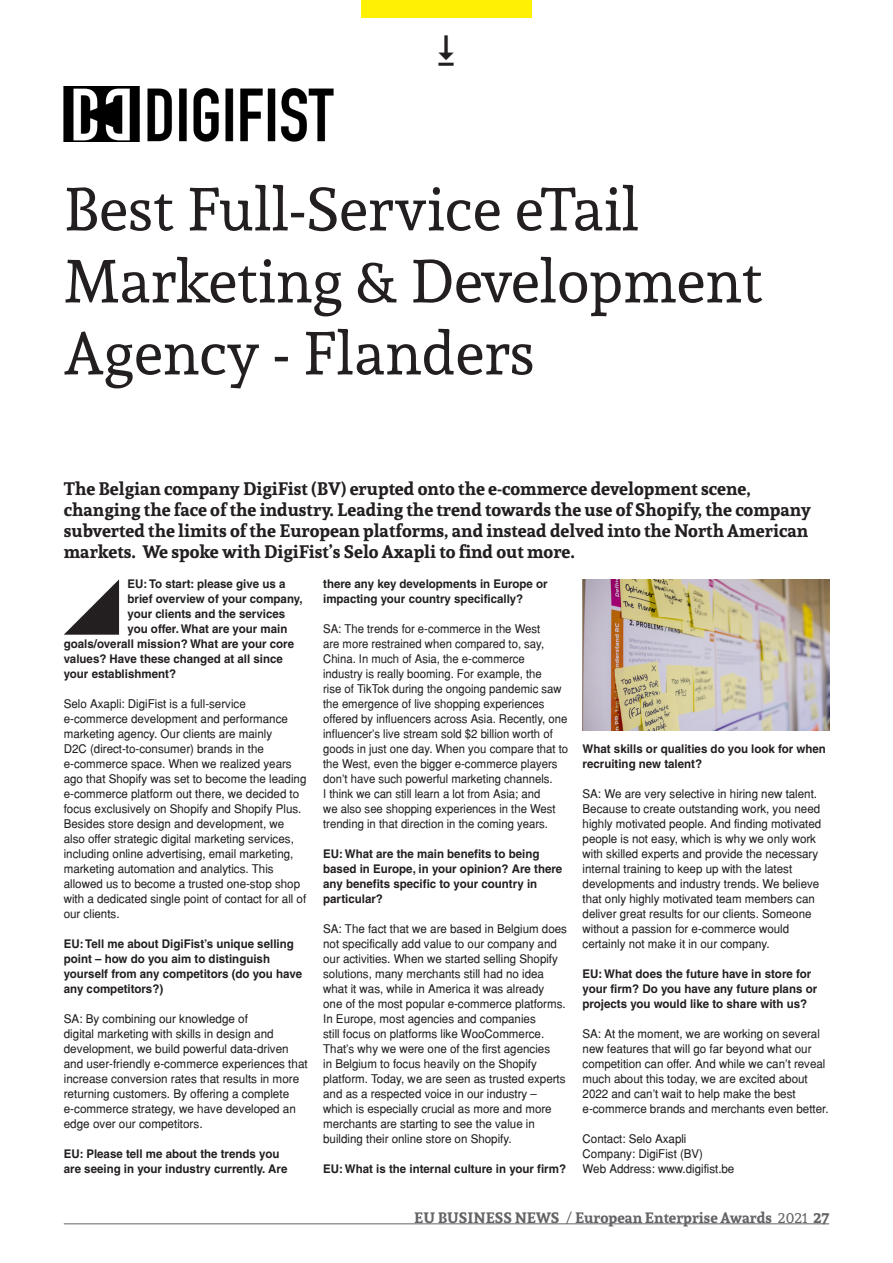
<style>
.page{position:relative;width:893px;height:1263px;background:#fff}
.page>*{position:absolute;margin:0;border:0;box-sizing:border-box;transform-origin:0 0}
.t1{font:60px/72px "Andada";color:#231f20}
.t2{font:700 18px/21px "Andada";color:#231f20}
.t3{font:700 15px "Andada";color:#636366}
.t4{font:12px/15px "Helvetica";color:#231f20;scale:.96 1}
.t5{font:700 12px/15px "Helvetica";color:#231f20;scale:.96 1}
.t6{font:12px/15px "Helvetica";color:#231f20;scale:.94 1}
.t7{font:12px/15px "Helvetica";color:#231f20}
.s1{font-weight:400}
</style>
<div class="page">
<hr style="left:64px;top:1223px;width:765px;height:1px;background:#636366">
<div style="left:361px;top:0;width:170px;height:17px;background:#fff101"></div>
<svg style="left:64px;top:579px;width:55px;height:56px"></svg>
<img style="left:63px;top:87px;width:271px;height:54px">
<img style="left:583px;top:579px;width:246px;height:151px">
<p class="t1" style="left:64px;top:172px;width:700px">Best Full-Service eTail<br>Marketing &amp; Development<br>Agency - Flanders</p>
<p class="t2" style="left:64px;top:477px;width:749px">The Belgian company DigiFist (BV) erupted onto the e-commerce development scene, changing the face of the industry. Leading the trend towards the use of Shopify, the company subverted the limits of the European platforms, and instead delved into the North American markets. We spoke with DigiFist’s Selo Axapli to find out more.</p>
<p class="t5" style="left:128px;top:576px;width:166px">EU: To start: please give us a</p>
<p class="t5" style="left:128px;top:591px;width:184px">brief overview of your company,</p>
<p class="t5" style="left:128px;top:606px;width:166px">your clients and the services</p>
<p class="t5" style="left:128px;top:621px;width:168px">you offer. What are your main</p>
<p class="t5" style="left:64px;top:636px;width:241px">goals/overall mission? What are your core</p>
<p class="t5" style="left:64px;top:651px;width:230px">values? Have these changed at all since</p>
<p class="t5" style="left:64px;top:666px;width:118px">your establishment?</p>
<p class="t4" style="left:64px;top:696px;width:254px">Selo Axapli: DigiFist is a full-service e-commerce development and performance marketing agency. Our clients are mainly<br>D2C (direct-to-consumer) brands in the e-commerce space. When we realized years ago that Shopify was set to become the leading e-commerce platform out there, we decided to focus exclusively on Shopify and Shopify Plus.<br>Besides store design and development, we also offer strategic digital marketing services, including online advertising, email marketing, marketing automation and analytics. This allowed us to become a trusted one-stop shop with a dedicated single point of contact for all of our clients.</p>
<p class="t5" style="left:64px;top:936px;width:250px">EU: Tell me about DigiFist’s unique selling point – how do you aim to distinguish yourself from any competitors (do you have any competitors?)</p>
<p class="t7" style="left:64px;top:1011px;width:245px">SA: By combining our knowledge of<br>digital marketing with skills in design and development, we build powerful data-driven and user-friendly e-commerce experiences that increase conversion rates that results in more returning customers. By offering a complete e-commerce strategy, we have developed an edge over our competitors.</p>
<p class="t5" style="left:64px;top:1146px;width:234px">EU: Please tell me about the trends you are seeing in your industry currently. Are</p>
<p class="t5" style="left:323px;top:576px;width:235px">there any key developments in Europe or impacting your country specifically?</p>
<p class="t6" style="left:323px;top:621px;width:262px">SA: The trends for e-commerce in the West<br>are more restrained when compared to, say, China. In much of Asia, the e-commerce<br>industry is really booming. For example, the<br>rise of TikTok during the ongoing pandemic saw the emergence of live shopping experiences offered by influencers across Asia. Recently, one influencer’s live stream sold $2 billion worth of goods in just one day. When you compare that to the West, even the bigger e-commerce players don't have such powerful marketing channels.<br>I think we can still learn a lot from Asia; and<br>we also see shopping experiences in the West trending in that direction in the coming years.</p>
<p class="t5" style="left:323px;top:846px;width:251px">EU: What are the main benefits to being based in Europe, in your opinion? Are there any benefits specific to your country in particular?</p>
<p class="t4" style="left:323px;top:921px;width:256px">SA: The fact that we are based in Belgium does not specifically add value to our company and our activities. When we started selling Shopify solutions, many merchants still had no idea what it was, while in America it was already<br>one of the most popular e-commerce platforms.<br>In Europe, most agencies and companies<br>still focus on platforms like WooCommerce.<br>That's why we were one of the first agencies<br>in Belgium to focus heavily on the Shopify platform. Today, we are seen as trusted experts and as a respected voice in our industry – which is especially crucial as more and more merchants are starting to see the value in building their online store on Shopify.</p>
<p class="t5" style="left:323px;top:1161px;width:254px">EU: What is the internal culture in your firm?</p>
<p class="t5" style="left:583px;top:741px;width:255px">What skills or qualities do you look for when recruiting new talent?</p>
<p class="t4" style="left:583px;top:786px;width:250px">SA: We are very selective in hiring new talent.<br>Because to create outstanding work, you need highly motivated people. And finding motivated people is not easy, which is why we only work with skilled experts and provide the necessary internal training to keep up with the latest developments and industry trends. We believe that only highly motivated team members can deliver great results for our clients. Someone without a passion for e-commerce would certainly not make it in our company.</p>
<p class="t5" style="left:583px;top:966px;width:246px">EU: What does the future have in store for your firm? Do you have any future plans or projects you would like to share with us?</p>
<p class="t4" style="left:583px;top:1026px;width:258px">SA: At the moment, we are working on several new features that will go far beyond what our competition can offer. And while we can't reveal much about this today, we are excited about 2022 and can’t wait to help make the best e-commerce brands and merchants even better.</p>
<p class="t4" style="left:583px;top:1131px;width:110px">Contact: Selo Axapli</p>
<p class="t4" style="left:583px;top:1146px;width:127px">Company: DigiFist (BV)</p>
<p class="t4" style="left:583px;top:1161px;width:160px">Web Address: www.digifist.be</p>
<p class="t3" style="left:414px;top:1208px;width:416px">EU BUSINESS NEWS <span class="s1">/</span> European Enterprise Awards <span class="s1">2021</span> 27</p>
</div>
